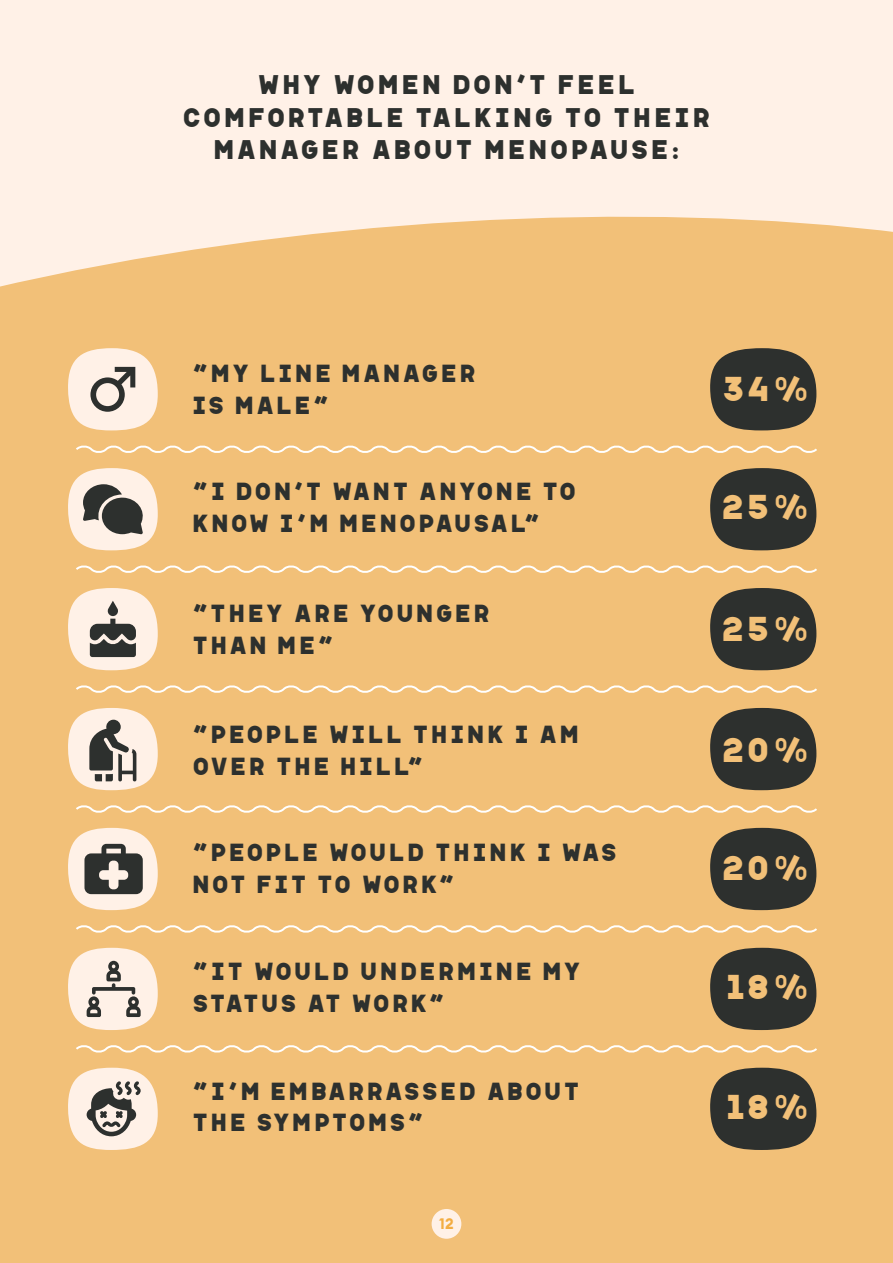
<style>
.page{position:relative;width:893px;height:1263px;background:#f2c078}
.page>*{position:absolute;margin:0;border:0;box-sizing:border-box;transform-origin:0 0}
.t1{font:700 34.5px "Apice";color:#f2c078}
.t2{font:700 27px/32.4px "Apice";letter-spacing:.02em;color:#2d302e;text-align:center}
.t3{font:700 24.75px/31.5px "Apice";letter-spacing:.02em;color:#2d302e}
.t4{font:700 15px "Euclid Circular B";color:#f3ad42}
</style>
<div class="page">
<svg style="left:0;top:0;width:893px;height:287px;fill:#fff1e7"></svg>
<svg style="left:76px;top:445px;width:741px;height:8px"></svg>
<svg style="left:76px;top:565px;width:741px;height:8px"></svg>
<svg style="left:76px;top:685px;width:741px;height:8px"></svg>
<svg style="left:76px;top:805px;width:741px;height:8px"></svg>
<svg style="left:76px;top:925px;width:741px;height:8px"></svg>
<svg style="left:76px;top:1045px;width:741px;height:8px"></svg>
<svg style="left:710px;top:348px;width:107px;height:82px"></svg>
<svg style="left:68px;top:348px;width:90px;height:82px"></svg>
<svg style="left:710px;top:468px;width:107px;height:82px"></svg>
<svg style="left:68px;top:468px;width:90px;height:82px"></svg>
<svg style="left:710px;top:588px;width:107px;height:82px"></svg>
<svg style="left:68px;top:588px;width:90px;height:82px"></svg>
<svg style="left:710px;top:708px;width:107px;height:82px"></svg>
<svg style="left:68px;top:708px;width:90px;height:82px"></svg>
<svg style="left:710px;top:828px;width:107px;height:82px"></svg>
<svg style="left:68px;top:828px;width:90px;height:82px"></svg>
<svg style="left:710px;top:948px;width:107px;height:82px"></svg>
<svg style="left:68px;top:948px;width:90px;height:82px"></svg>
<svg style="left:710px;top:1068px;width:107px;height:82px"></svg>
<svg style="left:68px;top:1068px;width:90px;height:82px"></svg>
<div style="left:432px;top:1209px;width:29px;height:30px;background:#fff1e7;border-radius:50%"></div>
<p class="t2" style="left:181px;top:67px;width:532px">WHY WOMEN DON’T FEEL<br>COMFORTABLE TALKING TO THEIR<br>MANAGER ABOUT MENOPAUSE:</p>
<p class="t3" style="left:191px;top:356px;width:287px">“MY LINE MANAGER<br>IS MALE”</p>
<p class="t3" style="left:191px;top:474px;width:387px">“I DON’T WANT ANYONE TO<br>KNOW I’M MENOPAUSAL”</p>
<h1 class="t1" style="left:721px;top:363px;width:91px">34%</h1>
<h1 class="t1" style="left:720px;top:481px;width:91px">25%</h1>
<p class="t3" style="left:191px;top:596px;width:301px">“THEY ARE YOUNGER<br>THAN ME”</p>
<h1 class="t1" style="left:720px;top:602px;width:91px">25%</h1>
<p class="t3" style="left:191px;top:717px;width:390px">“PEOPLE WILL THINK I AM<br>OVER THE HILL”</p>
<p class="t3" style="left:191px;top:835px;width:428px">“PEOPLE WOULD THINK I WAS<br>NOT FIT TO WORK”</p>
<p class="t3" style="left:191px;top:954px;width:392px">“IT WOULD UNDERMINE MY<br>STATUS AT WORK”</p>
<p class="t3" style="left:191px;top:1073px;width:390px">“I’M EMBARRASSED ABOUT<br>THE SYMPTOMS”</p>
<p class="t4" style="left:439px;top:1214px;width:16px">12</p>
<h1 class="t1" style="left:720px;top:724px;width:91px">20%</h1>
<h1 class="t1" style="left:720px;top:842px;width:91px">20%</h1>
<h1 class="t1" style="left:725px;top:961px;width:87px">18%</h1>
<h1 class="t1" style="left:725px;top:1080px;width:87px">18%</h1>
</div>
